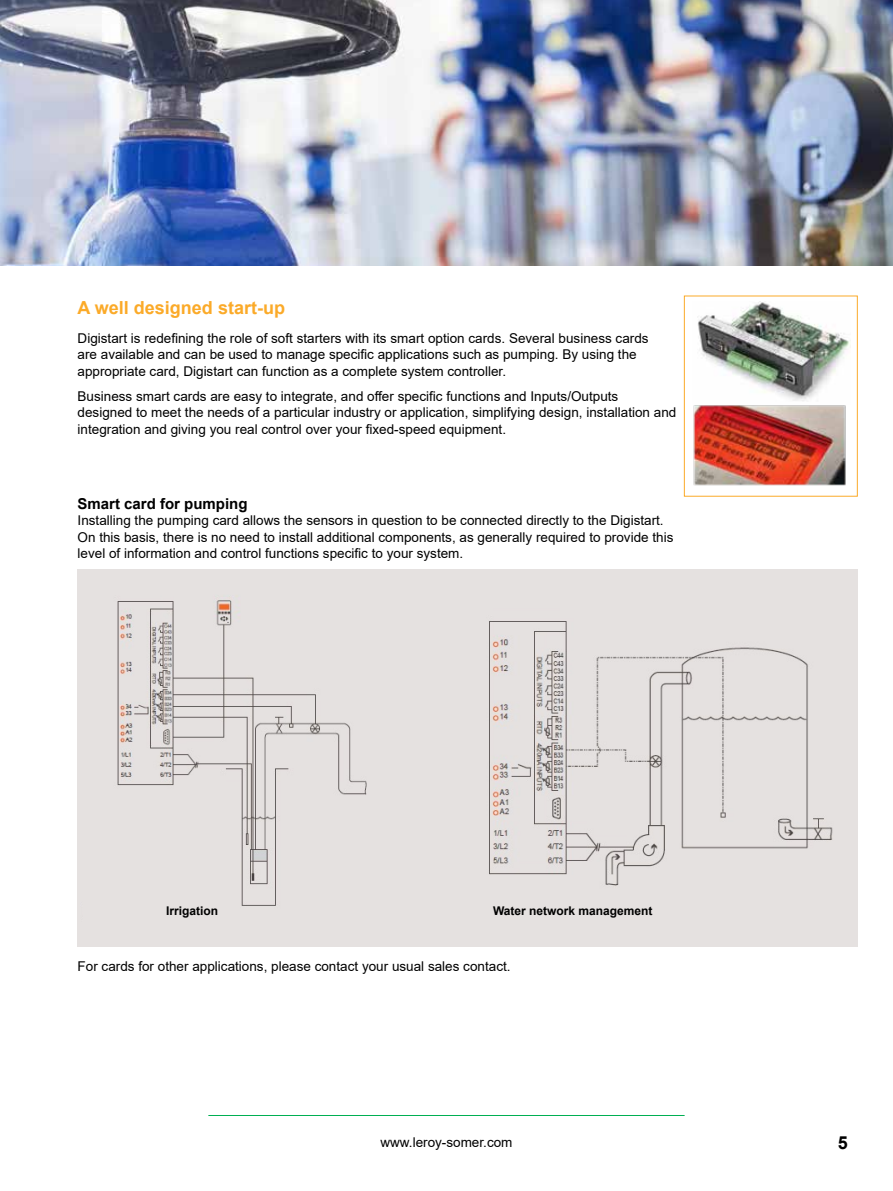
<style>
.page{position:relative;width:893px;height:1191px;background:#fff}
.page>*{position:absolute;margin:0;border:0;box-sizing:border-box;transform-origin:0 0}
.t1{font:700 18px "Arial";color:#fbaa29}
.t2{font:700 18px "Arial";color:#000}
.t3{font:700 15px "Arial";color:#000}
.t4{font:13.5px/16.5px "Arial";color:#000}
.t5{font:700 12px "Arial";color:#000}
</style>
<div class="page">
<hr style="left:208px;top:1115px;width:477px;height:1px;background:#00af52">
<img style="left:0;top:0;width:893px;height:266px">
<div style="left:684px;top:296px;width:174px;height:200px;border:1px solid #fbaa29"></div>
<img style="left:698px;top:302px;width:153px;height:99px">
<img style="left:693px;top:405px;width:153px;height:81px">
<img style="left:78px;top:569px;width:780px;height:377px">
<div style="left:473px;top:898px;width:162px;height:29px;background:#e5e1e0"></div>
<div style="left:83px;top:898px;width:127px;height:29px;background:#e5e1e0"></div>
<h1 class="t1" style="left:78px;top:295px;width:209px">A well designed start-up</h1>
<p class="t4" style="left:78px;top:329px;width:572px">Digistart is redefining the role of soft starters with its smart option cards. Several business cards are available and can be used to manage specific applications such as pumping. By using the appropriate card, Digistart can function as a complete system controller.</p>
<p class="t4" style="left:78px;top:387px;width:600px">Business smart cards are easy to integrate, and offer specific functions and Inputs/Outputs designed to meet the needs of a particular industry or application, simplifying design, installation and integration and giving you real control over your fixed-speed equipment.</p>
<p class="t3" style="left:78px;top:493px;width:172px">Smart card for pumping</p>
<p class="t4" style="left:78px;top:512px;width:597px">Installing the pumping card allows the sensors in question to be connected directly to the Digistart.<br>On this basis, there is no need to install additional components, as generally required to provide this level of information and control functions specific to your system.</p>
<p class="t5" style="left:166px;top:902px;width:54px">Irrigation</p>
<p class="t5" style="left:493px;top:902px;width:161px">Water network management</p>
<p class="t4" style="left:78px;top:958px;width:434px">For cards for other applications, please contact your usual sales contact.</p>
<p class="t4" style="left:380px;top:1134px;width:134px">www.leroy-somer.com</p>
<h1 class="t2" style="left:838px;top:1129px;width:12px">5</h1>
</div>
